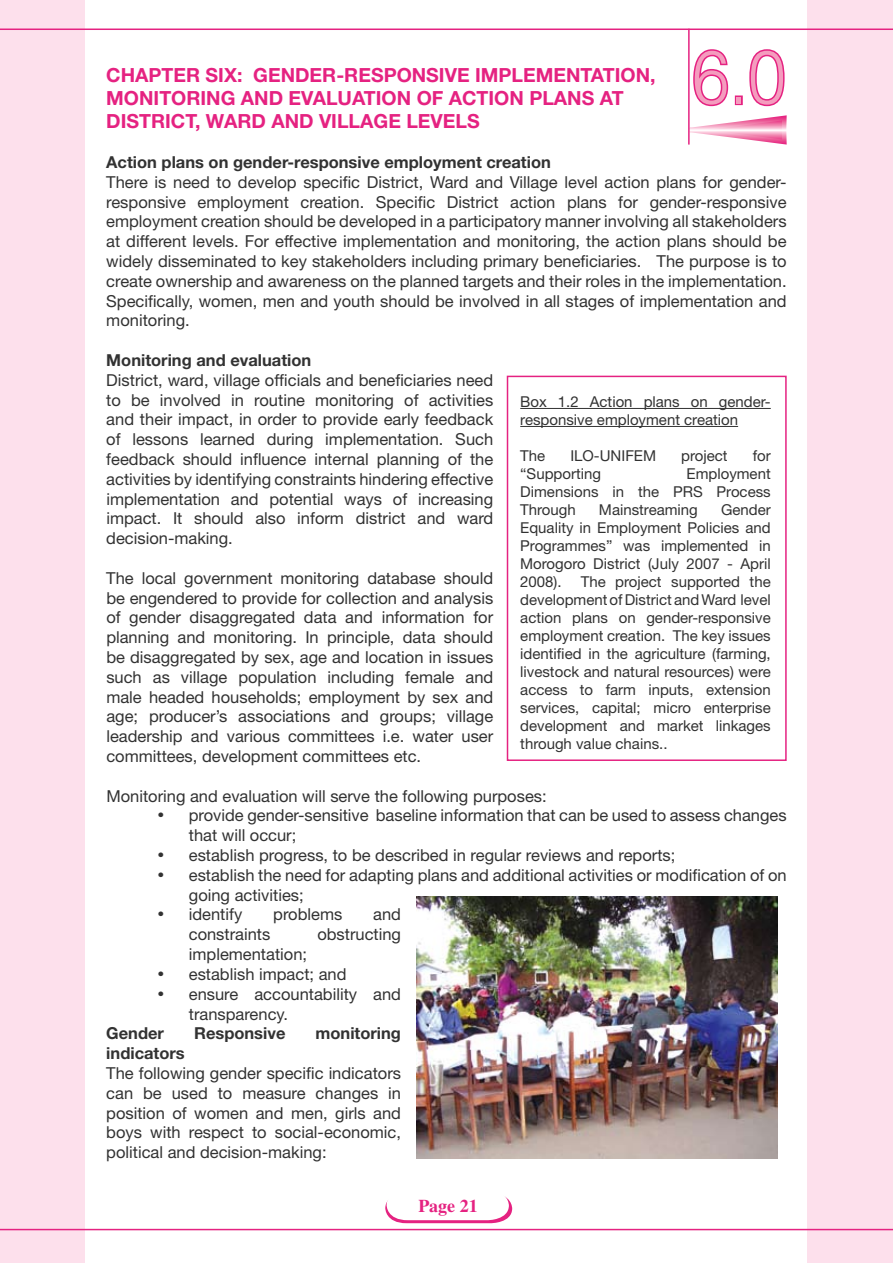
<style>
.page{position:relative;width:893px;height:1263px;background:#fff}
.page>*{position:absolute;margin:0;border:0;box-sizing:border-box;transform-origin:0 0}
.t1{font:300 75px "Helvetica";color:#f49cbe;scale:.9 1}
.t2{font:700 19.5px/23.4px "Helvetica Neue";color:#e52281}
.t3{font:700 18px "Times";color:#e52281}
.t4{font:16.5px/19.8px "Helvetica Neue";color:#323232;text-align:justify}
.t5{font:700 16.5px "Helvetica Neue";color:#323232}
.t6{font:15px/18px "Helvetica Neue";color:#323232;text-align:justify}
</style>
<div class="page">
<div style="left:0;top:0;width:85px;height:1263px;background:#fde0ec"></div>
<div style="left:807px;top:0;width:86px;height:1263px;background:#fde0ec"></div>
<hr style="left:0;top:29px;width:893px;height:1px;background:#e52281">
<hr style="left:0;top:1229px;width:893px;height:1px;background:#e52281">
<svg style="left:385px;top:1196px;width:127px;height:27px"></svg>
<hr style="left:520px;top:408px;width:251px;height:1px;background:#323232">
<hr style="left:520px;top:426px;width:218px;height:1px;background:#323232">
<div style="left:507px;top:376px;width:280px;height:385px;border:2px solid #e52281"></div>
<img style="left:416px;top:896px;width:361px;height:262px">
<svg style="left:690px;top:49px;width:97px;height:96px"></svg>
<hr style="left:688px;top:29px;width:2px;height:116px;background:#e52281">
<h1 class="t1" style="left:692px;top:30px;width:106px">6.0</h1>
<p class="t2" style="left:106px;top:62px;width:551px">CHAPTER SIX: GENDER-RESPONSIVE IMPLEMENTATION,<br>MONITORING AND EVALUATION OF ACTION PLANS AT<br>DISTRICT, WARD AND VILLAGE LEVELS</p>
<p class="t5" style="left:106px;top:152px;width:446px">Action plans on gender-responsive employment creation</p>
<p class="t4" style="left:106px;top:172px;width:682px">There is need to develop specific District, Ward and Village level action plans for gender&shy;responsive employment creation. Specific District action plans for gender-responsive employment creation should be developed in a participatory manner involving all stakeholders at different levels. For effective implementation and monitoring, the action plans should be widely disseminated to key stakeholders including primary beneficiaries. The purpose is to create ownership and awareness on the planned targets and their roles in the implementation.<br>Specifically, women, men and youth should be involved in all stages of implementation and monitoring.</p>
<p class="t5" style="left:106px;top:350px;width:206px">Monitoring and evaluation</p>
<p class="t4" style="left:106px;top:370px;width:389px">District, ward, village officials and beneficiaries need to be involved in routine monitoring of activities and their impact, in order to provide early feedback of lessons learned during implementation. Such feedback should influence internal planning of the activities by identifying constraints hindering effective implementation and potential ways of increasing impact. It should also inform district and ward decision-making.</p>
<p class="t4" style="left:106px;top:568px;width:388px">The local government monitoring database should be engendered to provide for collection and analysis of gender disaggregated data and information for planning and monitoring. In principle, data should be disaggregated by sex, age and location in issues such as village population including female and male headed households; employment by sex and age; producer’s associations and groups; village leadership and various committees i.e. water user committees, development committees etc.</p>
<p class="t4" style="left:106px;top:786px;width:442px">Monitoring and evaluation will serve the following purposes:</p>
<p class="t4" style="left:189px;top:805px;width:599px;text-indent:-32px">• provide gender-sensitive baseline information that can be used to assess changes that will occur;</p>
<p class="t4" style="left:157px;top:845px;width:520px">• establish progress, to be described in regular reviews and reports;</p>
<p class="t4" style="left:189px;top:865px;width:599px;text-indent:-32px">• establish the need for adapting plans and additional activities or modification of on going activities;</p>
<p class="t4" style="left:157px;top:904px;width:86px">• identify</p>
<p class="t4" style="left:273px;top:904px;width:71px">problems</p>
<p class="t4" style="left:373px;top:904px;width:29px">and</p>
<p class="t4" style="left:189px;top:924px;width:83px">constraints</p>
<p class="t4" style="left:317px;top:924px;width:85px">obstructing</p>
<p class="t4" style="left:189px;top:944px;width:120px">implementation;</p>
<p class="t4" style="left:157px;top:964px;width:191px">• establish impact; and</p>
<p class="t4" style="left:189px;top:984px;width:214px;text-indent:-32px">• ensure accountability and transparency.</p>
<p class="t5" style="left:106px;top:1023px;width:59px">Gender</p>
<p class="t5" style="left:194px;top:1023px;width:93px">Responsive</p>
<p class="t5" style="left:316px;top:1023px;width:87px">monitoring</p>
<p class="t5" style="left:106px;top:1043px;width:80px">indicators</p>
<p class="t4" style="left:106px;top:1063px;width:296px">The following gender specific indicators can be used to measure changes in position of women and men, girls and boys with respect to social-economic, political and decision-making:</p>
<p class="t6" style="left:520px;top:392px;width:252px">Box 1.2 Action plans on gender&shy;responsive employment creation</p>
<p class="t6" style="left:520px;top:446px;width:27px">The</p>
<p class="t6" style="left:570px;top:446px;width:87px">ILO-UNIFEM</p>
<p class="t6" style="left:681px;top:446px;width:48px">project</p>
<p class="t6" style="left:753px;top:446px;width:20px">for</p>
<p class="t6" style="left:520px;top:464px;width:82px">“Supporting</p>
<p class="t6" style="left:520px;top:464px;width:252px;text-indent:166px">Employment Dimensions in the PRS Process Through</p>
<p class="t6" style="left:520px;top:500px;width:252px;text-indent:201px">Gender Equality in Employment Policies and Programmes” was implemented in Morogoro District (July 2007 - April 2008).</p>
<p class="t6" style="left:599px;top:500px;width:100px">Mainstreaming</p>
<p class="t6" style="left:520px;top:572px;width:252px;text-indent:60px">The project supported the developmentofDistrict andWard level action plans on gender-responsive employment creation. The key issues identified in the agriculture (farming, livestock and natural resources) were access to farm inputs, extension services, capital; micro enterprise development and market linkages through value chains..</p>
<p class="t3" style="left:418px;top:1195px;width:51px">Page 21</p>
</div>
